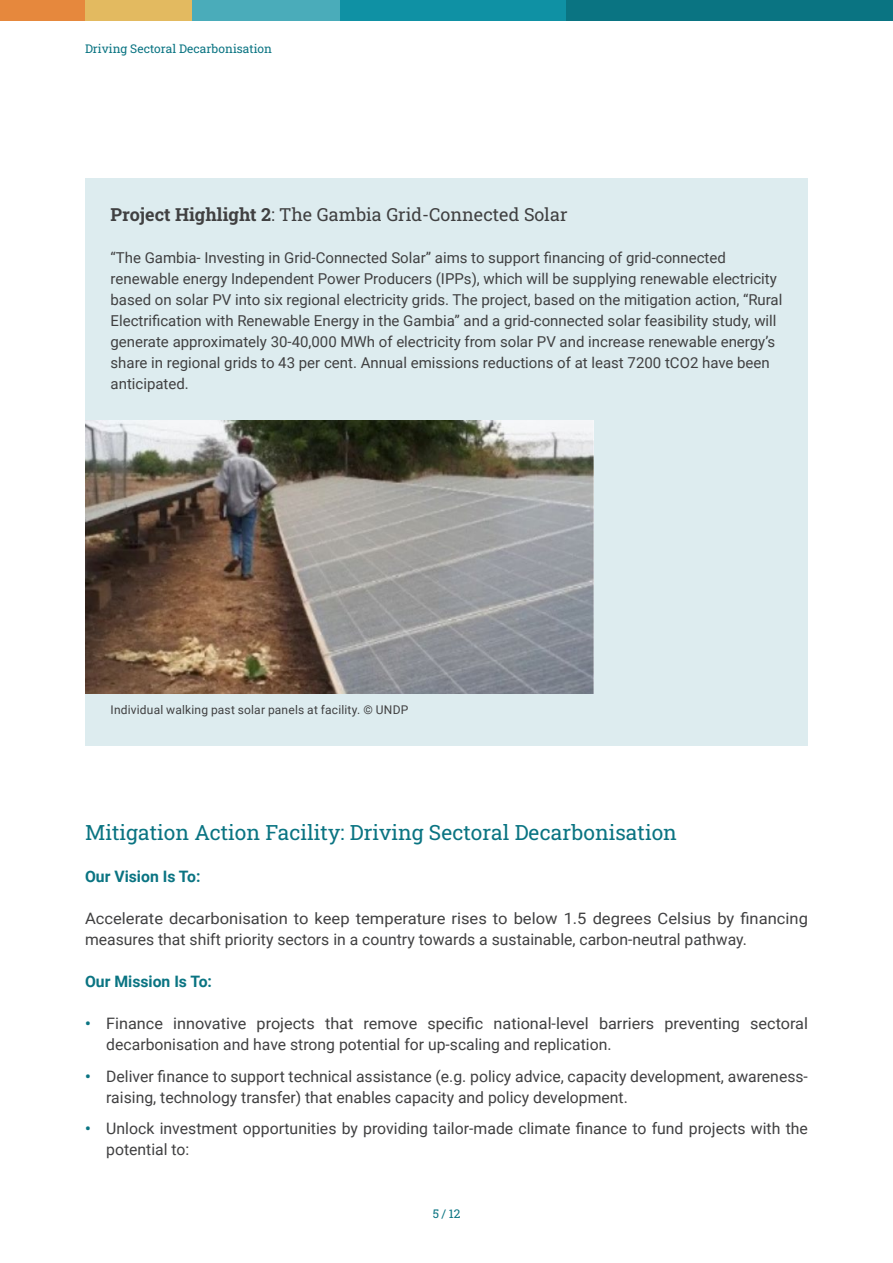
<style>
.page{position:relative;width:893px;height:1263px;background:#fff}
.page>*{position:absolute;margin:0;border:0;box-sizing:border-box;transform-origin:0 0}
.t1{font:21px "Roboto Slab";color:#0a7482}
.t2{font:18px "Roboto Slab";color:#404041}
.t3{font:15.75px/21px "Roboto";color:#404041}
.t4{font:15.75px/21px "Roboto";color:#404041;scale:1.05 1}
.t5{font:700 15.75px "Roboto";color:#0a7482}
.t6{font:15px/21px "Roboto";color:#404041}
.t7{font:12px "Roboto";letter-spacing:.015em;color:#404041}
.t8{font:12px "Roboto Slab";color:#0a7482}
.s1{font-weight:700}
.s2{font-weight:700;color:#0a7482}
</style>
<div class="page">
<div style="left:566px;top:0;width:327px;height:21px;background:#0a7482"></div>
<div style="left:0;top:0;width:85px;height:21px;background:#e6883d"></div>
<div style="left:191px;top:0;width:149px;height:21px;background:#4aacba"></div>
<div style="left:340px;top:0;width:226px;height:21px;background:#0f91a4"></div>
<div style="left:85px;top:0;width:106px;height:21px;background:#e3ba60"></div>
<div style="left:85px;top:179px;width:723px;height:567px;background:#ddecef"></div>
<img style="left:85px;top:420px;width:508px;height:273px">
<p class="t8" style="left:85px;top:43px;width:188px">Driving Sectoral Decarbonisation</p>
<p class="t2" style="left:111px;top:202px;width:458px"><span class="s1">Project Highlight 2</span>: The Gambia Grid-Connected Solar</p>
<p class="t6" style="left:111px;top:246px;width:673px">“The Gambia- Investing in Grid-Connected Solar” aims to support financing of grid-connected renewable energy Independent Power Producers (IPPs), which will be supplying renewable electricity based on solar PV into six regional electricity grids. The project, based on the mitigation action, “Rural Electrification with Renewable Energy in the Gambia” and a grid-connected solar feasibility study, will generate approximately 30-40,000 MWh of electricity from solar PV and increase renewable energy’s share in regional grids to 43 per cent. Annual emissions reductions of at least 7200 tCO2 have been anticipated.</p>
<p class="t7" style="left:111px;top:701px;width:299px">Individual walking past solar panels at facility. © UNDP</p>
<h1 class="t1" style="left:85px;top:818px;width:593px">Mitigation Action Facility: Driving Sectoral Decarbonisation</h1>
<p class="t5" style="left:85px;top:870px;width:117px">Our Vision Is To:</p>
<p class="t4" style="left:85px;top:907px;width:690px">Accelerate decarbonisation to keep temperature rises to below 1.5 degrees Celsius by financing measures that shift priority sectors in a country towards a sustainable, carbon-neutral pathway.</p>
<p class="t5" style="left:85px;top:975px;width:128px">Our Mission Is To:</p>
<p class="t3" style="left:106px;top:1012px;width:703px;text-indent:-21px"><span class="s2">•</span> Finance innovative projects that remove specific national-level barriers preventing sectoral decarbonisation and have strong potential for up-scaling and replication.</p>
<p class="t3" style="left:106px;top:1065px;width:703px;text-indent:-21px"><span class="s2">•</span> Deliver finance to support technical assistance (e.g. policy advice, capacity development, awareness&shy;raising, technology transfer) that enables capacity and policy development.</p>
<p class="t3" style="left:106px;top:1117px;width:703px;text-indent:-21px"><span class="s2">•</span> Unlock investment opportunities by providing tailor-made climate finance to fund projects with the potential to:</p>
<p class="t8" style="left:433px;top:1205px;width:29px">5 / 12</p>
</div>
